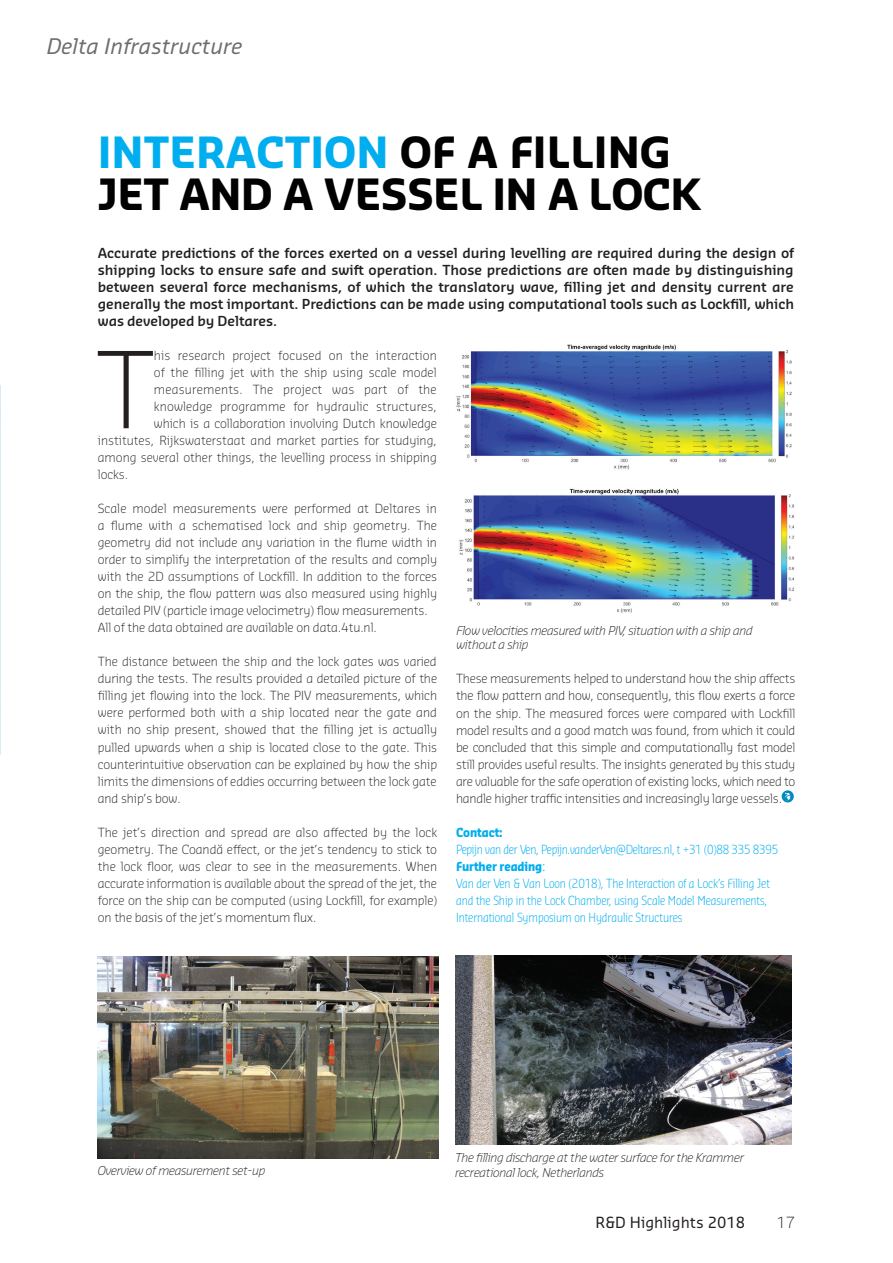
<style>
.page{position:relative;width:893px;height:1263px;background:#fff}
.page>*{position:absolute;margin:0;border:0;box-sizing:border-box;transform-origin:0 0}
.t1{font:300 103.05px "Sansa Pro";color:#231f20}
.t2{font:700 42px/42px "Sansa Pro";color:#010101}
.t3{font:italic 21px "Sansa Pro";color:#6c6d70}
.t4{font:15px "Sansa Pro";color:#231f20}
.t5{font:300 15px "Sansa Pro";color:#231f20}
.t6{font:600 13.5px/17px "Sansa Pro";letter-spacing:-.005em;color:#231f20;text-align:justify}
.t7{font:300 12.3px/17px "Sansa Pro";letter-spacing:-.005em;color:#231f20;text-align:justify}
.t8{font:300 12.3px/17px "Sansa Con Pro";letter-spacing:-.005em;color:#00aeef}
.t9{font:300 12.3px "Sansa Pro";letter-spacing:.015em;color:#231f20}
.t10{font:700 12.3px "Sansa Con Pro";letter-spacing:-.005em;color:#00aeef}
.t11{font:italic 300 12px/14.4px "Sansa Pro";letter-spacing:-.02em;color:#231f20}
.s1{color:#00aeef}
.s2{font-weight:700}
.s3{font-family:"Sansa Pro";font-weight:400}
</style>
<div class="page">
<img style="left:0;top:387px;width:1px;height:368px">
<svg style="left:782px;top:790px;width:12px;height:12px"></svg>
<img style="left:98px;top:956px;width:340px;height:202px">
<img style="left:455px;top:955px;width:336px;height:189px">
<img style="left:456px;top:344px;width:336px;height:126px">
<img style="left:458px;top:488px;width:337px;height:125px">
<h3 class="t3" style="left:47px;top:33px;width:197px">Delta Infrastructure</h3>
<h2 class="t2" style="left:98px;top:130px;width:606px"><span class="s1">INTERACTION</span> OF A FILLING<br>JET AND A VESSEL IN A LOCK</h2>
<p class="t6" style="left:98px;top:244px;width:698px">Accurate predictions of the forces exerted on a vessel during levelling are required during the design of shipping locks to ensure safe and swift operation. Those predictions are often made by distinguishing between several force mechanisms, of which the translatory wave, filling jet and density current are generally the most important. Predictions can be made using computational tools such as Lockfill, which was developed by Deltares.</p>
<h1 class="t1" style="left:96px;top:322px;width:60px">T</h1>
<p class="t7" style="left:154px;top:347px;width:284px">his research project focused on the interaction</p>
<p class="t7" style="left:154px;top:364px;width:284px">of the filling jet with the ship using scale model</p>
<p class="t9" style="left:154px;top:381px;width:284px">measurements. The project was part of the</p>
<p class="t7" style="left:154px;top:398px;width:284px">knowledge programme for hydraulic structures,</p>
<p class="t7" style="left:154px;top:415px;width:285px">which is a collaboration involving Dutch knowledge</p>
<p class="t7" style="left:98px;top:432px;width:341px">institutes, Rijkswaterstaat and market parties for studying,</p>
<p class="t7" style="left:98px;top:449px;width:341px">among several other things, the levelling process in shipping</p>
<p class="t7" style="left:98px;top:466px;width:32px">locks.</p>
<p class="t7" style="left:98px;top:500px;width:341px;text-align:left">Scale model measurements were performed at Deltares in a flume with a schematised lock and ship geometry. The geometry did not include any variation in the flume width in order to simplify the interpretation of the results and comply with the 2D assumptions of Lockfill. In addition to the forces on the ship, the flow pattern was also measured using highly detailed PIV (particle image velocimetry) flow measurements.<br>All of the data obtained are available on data.4tu.nl.</p>
<p class="t7" style="left:98px;top:653px;width:341px">The distance between the ship and the lock gates was varied during the tests. The results provided a detailed picture of the filling jet flowing into the lock. The PIV measurements, which were performed both with a ship located near the gate and with no ship present, showed that the filling jet is actually pulled upwards when a ship is located close to the gate. This counterintuitive observation can be explained by how the ship limits the dimensions of eddies occurring between the lock gate and ship’s bow.</p>
<p class="t7" style="left:98px;top:823px;width:341px">The jet’s direction and spread are also affected by the lock geometry. The Coandă effect, or the jet’s tendency to stick to the lock floor, was clear to see in the measurements. When accurate information is available about the spread of the jet, the force on the ship can be computed (using Lockfill, for example) on the basis of the jet’s momentum flux.</p>
<p class="t11" style="left:456px;top:623px;width:298px">Flow velocities measured with PIV, situation with a ship and without a ship</p>
<p class="t7" style="left:456px;top:670px;width:341px">These measurements helped to understand how the ship affects the flow pattern and how, consequently, this flow exerts a force on the ship. The measured forces were compared with Lockfill model results and a good match was found, from which it could be concluded that this simple and computationally fast model still provides useful results. The insights generated by this study are valuable for the safe operation of existing locks, which need to handle higher traffic intensities and increasingly large vessels.</p>
<p class="t10" style="left:456px;top:824px;width:48px">Contact:</p>
<p class="t8" style="left:456px;top:840px;width:324px">Pepijn van der Ven, Pepijn.vanderVen@Deltares.nl, t +31 (0)88 335 8395<br><span class="s2">Further reading</span><span class="s3">:<br></span>Van der Ven &amp; Van Loon (2018), The Interaction of a Lock’s Filling Jet and the Ship in the Lock Chamber, using Scale Model Measurements, International Symposium on Hydraulic Structures</p>
<p class="t11" style="left:98px;top:1163px;width:169px">Overview of measurement set-up</p>
<p class="t11" style="left:455px;top:1150px;width:290px">The filling discharge at the water surface for the Krammer recreational lock, Netherlands</p>
<p class="t4" style="left:596px;top:1213px;width:151px">R&amp;D Highlights 2018</p>
<p class="t5" style="left:776px;top:1213px;width:20px">17</p>
</div>
